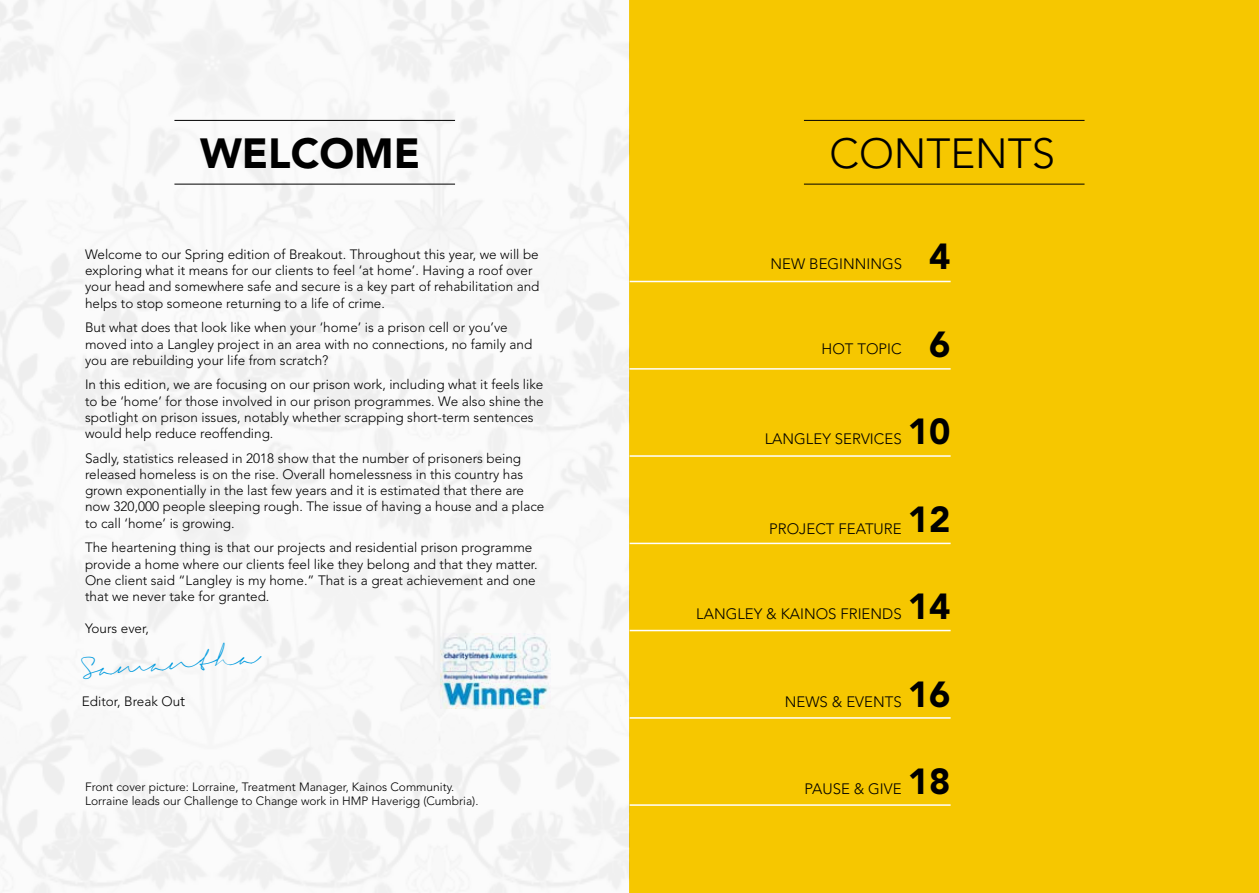
<style>
.page{position:relative;width:1259px;height:893px;background:#fff}
.page>*{position:absolute;margin:0;border:0;box-sizing:border-box;transform-origin:0 0}
.t1{font:300 41.85px "Avenir LT Std";color:#000}
.t2{font:900 41.85px "Avenir LT Std";color:#000}
.t3{font:900 36px "Avenir LT Std";color:#000}
.t4{font:500 23.55px "Signerica";color:#009ade}
.t5{font:300 15px "Avenir LT Std";color:#000}
.t6{font:300 13.5px/16.2px "Avenir LT Std";color:#000}
.t7{font:300 12px/14.4px "Avenir LT Std";color:#000}
.s1{font-size:15px}
</style>
<div class="page">
<div style="left:629px;top:0;width:630px;height:893px;background:#f6c700"></div>
<img style="left:441px;top:633px;width:110px;height:75px">
<hr style="left:174px;top:120px;width:281px;height:1px;background:#000">
<hr style="left:174px;top:184px;width:281px;height:1px;background:#000">
<hr style="left:804px;top:120px;width:280px;height:1px;background:#000">
<hr style="left:804px;top:184px;width:280px;height:1px;background:#000">
<hr style="left:629px;top:804px;width:321px;height:2px;background:#fff">
<hr style="left:629px;top:630px;width:321px;height:1px;background:#fff">
<hr style="left:629px;top:455px;width:321px;height:2px;background:#fff">
<hr style="left:629px;top:281px;width:321px;height:1px;background:#fff">
<hr style="left:629px;top:717px;width:321px;height:2px;background:#fff">
<hr style="left:629px;top:543px;width:321px;height:1px;background:#fff">
<hr style="left:629px;top:368px;width:321px;height:2px;background:#fff">
<h1 class="t2" style="left:200px;top:128px;width:221px">WELCOME</h1>
<h1 class="t1" style="left:829px;top:129px;width:227px">CONTENTS</h1>
<p class="t6" style="left:85px;top:246px;width:456px">Welcome to our Spring edition of Breakout. Throughout this year, we will be exploring what it means for our clients to feel ‘at home’. Having a roof over your head and somewhere safe and secure is a key part of rehabilitation and helps to stop someone returning to a life of crime.</p>
<p class="t6" style="left:85px;top:320px;width:449px">But what does that look like when your ‘home’ is a prison cell or you’ve moved into a Langley project in an area with no connections, no family and you are rebuilding your life from scratch?</p>
<p class="t6" style="left:85px;top:377px;width:460px">In this edition, we are focusing on our prison work, including what it feels like to be ‘home’ for those involved in our prison programmes. We also shine the spotlight on prison issues, notably whether scrapping short-term sentences would help reduce reoffending.</p>
<p class="t6" style="left:85px;top:450px;width:461px">Sadly, statistics released in 2018 show that the number of prisoners being released homeless is on the rise. Overall homelessness in this country has grown exponentially in the last few years and it is estimated that there are now 320,000 people sleeping rough. The issue of having a house and a place to call ‘home’ is growing.</p>
<p class="t6" style="left:85px;top:540px;width:454px">The heartening thing is that our projects and residential prison programme provide a home where our clients feel like they belong and that they matter.<br>One client said “Langley is my home.” That is a great achievement and one that we never take for granted.</p>
<p class="t6" style="left:85px;top:621px;width:65px">Yours ever,</p>
<h3 class="t4" style="left:81px;top:655px;width:178px;rotate:-5deg">Samantha</h3>
<p class="t6" style="left:82px;top:694px;width:105px">Editor, Break Ou<span class="s1">t</span></p>
<p class="t7" style="left:85px;top:780px;width:395px">Front cover picture: Lorraine, Treatment Manager, Kainos Community.<br>Lorraine leads our Challenge to Change work in HMP Haverigg (Cumbria).</p>
<p class="t5" style="left:770px;top:255px;width:133px">NEW BEGINNINGS</p>
<h2 class="t3" style="left:929px;top:235px;width:23px">4</h2>
<p class="t5" style="left:821px;top:340px;width:82px">HOT TOPIC</p>
<h2 class="t3" style="left:929px;top:322px;width:23px">6</h2>
<p class="t5" style="left:765px;top:430px;width:138px">LANGLEY SERVICES</p>
<h2 class="t3" style="left:908px;top:410px;width:44px">10</h2>
<p class="t5" style="left:769px;top:520px;width:134px">PROJECT FEATURE</p>
<h2 class="t3" style="left:908px;top:497px;width:44px">12</h2>
<p class="t5" style="left:696px;top:605px;width:207px">LANGLEY &amp; KAINOS FRIENDS</p>
<h2 class="t3" style="left:908px;top:585px;width:44px">14</h2>
<p class="t5" style="left:785px;top:693px;width:118px">NEWS &amp; EVENTS</p>
<h2 class="t3" style="left:908px;top:672px;width:44px">16</h2>
<p class="t5" style="left:804px;top:780px;width:98px">PAUSE &amp; GIVE</p>
<h2 class="t3" style="left:908px;top:760px;width:44px">18</h2>
</div>
